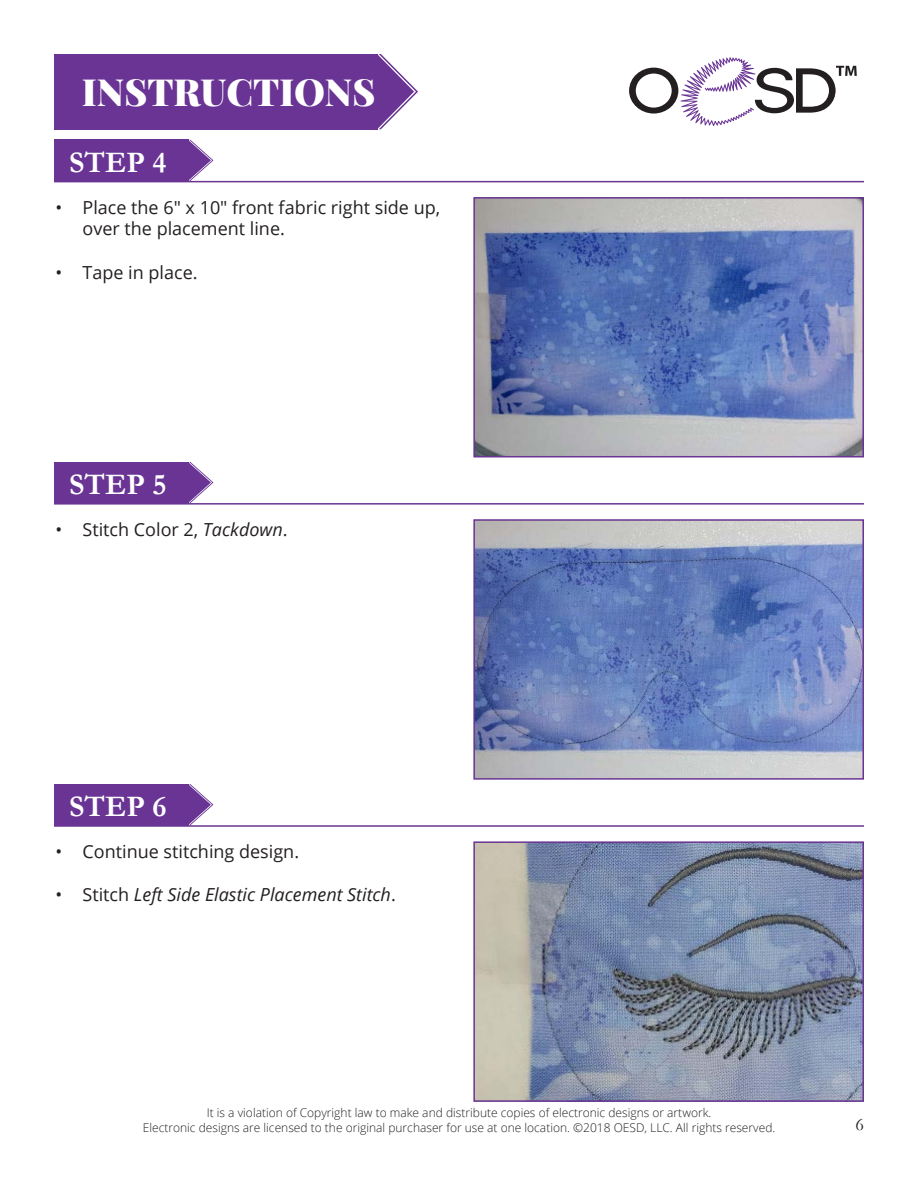
<style>
.page{position:relative;width:918px;height:1188px;background:#fff}
.page>*{position:absolute;margin:0;border:0;box-sizing:border-box;transform-origin:0 0}
.t1{font:900 37.5px "Playfair Display";color:#fff}
.t2{font:700 30px "Garamond";color:#fff}
.t3{font:18px/21.6px "Open Sans";color:#231f20}
.t4{font:italic 18px "Open Sans";color:#231f20}
.t5{font:18px "Garamond";color:#231f20}
.t6{font:300 12px/14.4px "Open Sans";color:#231f20;text-align:center}
.s1{font-style:italic}
.s2{font-style:normal}
</style>
<div class="page">
<svg style="left:629px;top:57px;width:228px;height:69px"></svg>
<div style="left:54px;top:54px;width:323px;height:75px;background:#693494"></div>
<svg style="left:377px;top:54px;width:41px;height:75px"></svg>
<hr style="left:54px;top:181px;width:810px;height:1px;background:#693494">
<hr style="left:54px;top:503px;width:810px;height:2px;background:#693494">
<hr style="left:54px;top:825px;width:810px;height:2px;background:#693494">
<img style="left:476px;top:844px;width:385px;height:255px">
<div style="left:473px;top:841px;width:391px;height:261px;border:2px solid #693494"></div>
<img style="left:476px;top:522px;width:385px;height:255px">
<div style="left:473px;top:519px;width:391px;height:261px;border:2px solid #693494"></div>
<img style="left:476px;top:200px;width:385px;height:254px">
<div style="left:473px;top:197px;width:391px;height:260px;border:2px solid #693494"></div>
<div style="left:54px;top:784px;width:134px;height:41px;background:#693494"></div>
<svg style="left:188px;top:784px;width:25px;height:41px"></svg>
<div style="left:54px;top:462px;width:134px;height:41px;background:#693494"></div>
<svg style="left:188px;top:462px;width:25px;height:41px"></svg>
<div style="left:54px;top:140px;width:134px;height:41px;background:#693494"></div>
<svg style="left:188px;top:140px;width:25px;height:41px"></svg>
<h1 class="t1" style="left:82px;top:68px;width:295px">INSTRUCTIONS</h1>
<p class="t2" style="left:69px;top:142px;width:99px">STEP 4</p>
<p class="t3" style="left:82px;top:196px;width:359px;text-indent:-27px">• Place the 6" x 10" front fabric right side up, over the placement line.</p>
<p class="t3" style="left:56px;top:261px;width:144px">• Tape in place.</p>
<p class="t2" style="left:69px;top:464px;width:99px">STEP 5</p>
<p class="t3" style="left:56px;top:518px;width:234px">• Stitch Color 2, <span class="s1">Tackdown</span>.</p>
<p class="t2" style="left:69px;top:786px;width:99px">STEP 6</p>
<p class="t3" style="left:56px;top:840px;width:245px">• Continue stitching design.</p>
<p class="t4" style="left:56px;top:883px;width:342px"><span class="s2">• Stitch</span> Left Side Elastic Placement Stitch<span class="s2">.</span></p>
<p class="t6" style="left:143px;top:1105px;width:634px">It is a violation of Copyright law to make and distribute copies of electronic designs or artwork.<br>Electronic designs are licensed to the original purchaser for use at one location. ©2018 OESD, LLC. All rights reserved.</p>
<h3 class="t5" style="left:856px;top:1112px;width:10px">6</h3>
</div>
